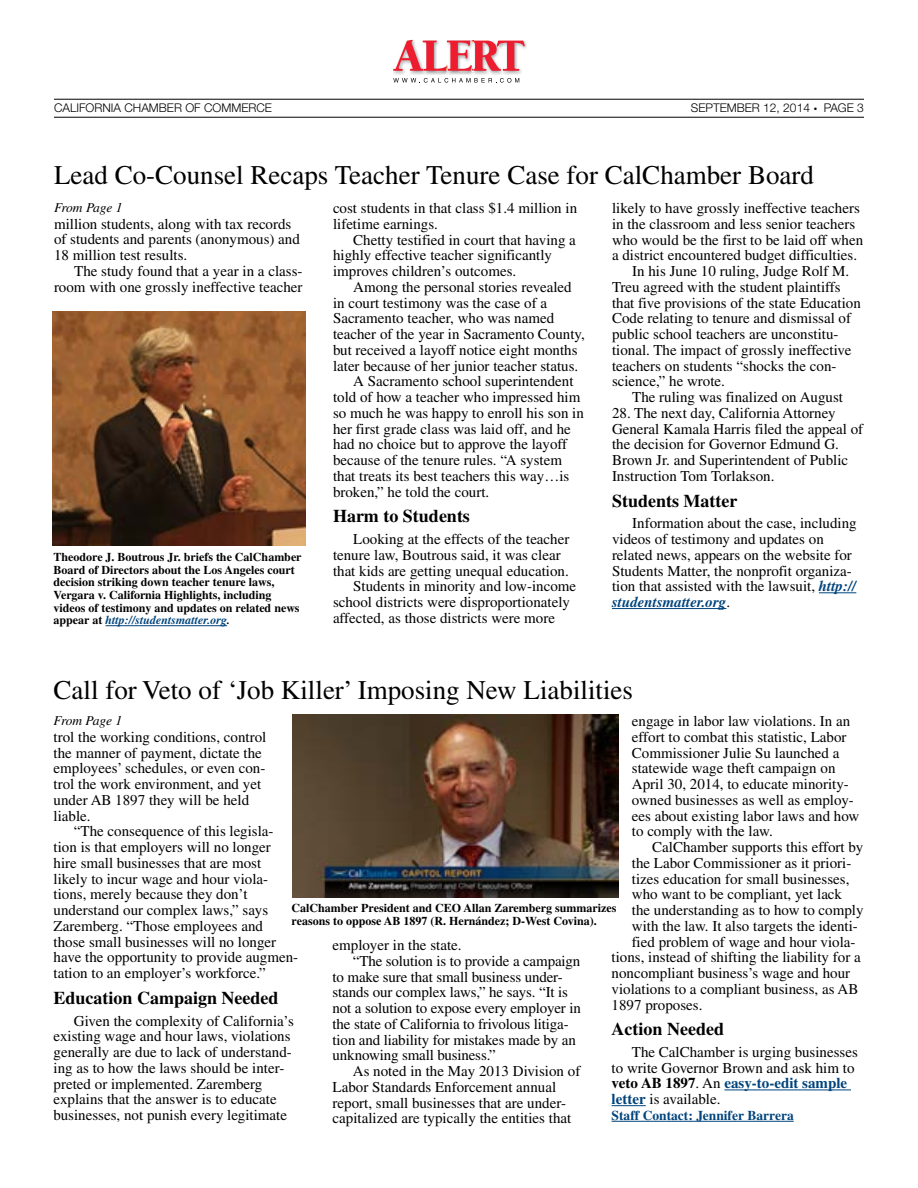
<style>
.page{position:relative;width:918px;height:1188px;background:#fff}
.page>*{position:absolute;margin:0;border:0;box-sizing:border-box;transform-origin:0 0}
.t1{font:27px "Times";color:#000}
.t2{font:700 18px "Times";color:#000}
.t3{font:15px/15.8px "Times";color:#000}
.t4{font:700 13.5px "Times";color:#00447c}
.t5{font:italic 13.5px "Times";letter-spacing:-.025em;color:#000}
.t6{font:700 12px/12.8px "Times";color:#000}
.t7{font:300 12px "Helvetica Neue LT Std";color:#000}
.s1{font-weight:700;font-style:italic;color:#00447c}
.s2{font-style:italic;color:#00447c}
.s3{font-style:italic}
.s4{font-weight:700}
.s5{font-weight:700;color:#00447c}
</style>
<div class="page">
<hr style="left:54px;top:99px;width:810px;height:1px;background:#000">
<hr style="left:54px;top:117px;width:810px;height:1px;background:#000">
<img style="left:426px;top:72px;width:21px;height:2px">
<img style="left:503px;top:41px;width:23px;height:33px">
<img style="left:393px;top:72px;width:33px;height:2px">
<img style="left:474px;top:72px;width:29px;height:2px">
<img style="left:447px;top:72px;width:27px;height:2px">
<svg style="left:393px;top:40px;width:132px;height:32px"></svg>
<svg style="left:393px;top:78px;width:126px;height:5px"></svg>
<hr style="left:819px;top:592px;width:37px;height:1px;background:#00447c">
<hr style="left:612px;top:608px;width:114px;height:1px;background:#00447c">
<hr style="left:106px;top:625px;width:121px;height:1px;background:#00447c">
<img style="left:53px;top:312px;width:253px;height:233px">
<hr style="left:724px;top:1090px;width:127px;height:1px;background:#00447c">
<hr style="left:612px;top:1105px;width:34px;height:1px;background:#00447c">
<hr style="left:612px;top:1121px;width:182px;height:1px;background:#00447c">
<img style="left:292px;top:714px;width:326px;height:184px">
<p class="t7" style="left:54px;top:101px;width:220px">CALIFORNIA CHAMBER OF COMMERCE</p>
<p class="t7" style="left:691px;top:101px;width:175px">SEPTEMBER 12, 2014 ● PAGE 3</p>
<h1 class="t1" style="left:54px;top:160px;width:762px">Lead Co-Counsel Recaps Teacher Tenure Case for CalChamber Board</h1>
<p class="t5" style="left:54px;top:200px;width:70px">From Page 1</p>
<p class="t3" style="left:333px;top:200px;width:246px">cost students in that class $1.4 million in lifetime earnings.</p>
<p class="t3" style="left:333px;top:232px;width:244px;text-indent:20px">Chetty testified in court that having a highly effective teacher significantly improves children’s outcomes.</p>
<p class="t3" style="left:353px;top:279px;width:220px">Among the personal stories revealed</p>
<p class="t3" style="left:333px;top:295px;width:216px">in court testimony was the case of a</p>
<p class="t3" style="left:333px;top:310px;width:223px">Sacramento teacher, who was named</p>
<p class="t3" style="left:333px;top:326px;width:253px">teacher of the year in Sacramento County,</p>
<p class="t3" style="left:333px;top:342px;width:246px">but received a layoff notice eight months</p>
<p class="t3" style="left:333px;top:358px;width:247px">later because of her junior teacher status.</p>
<p class="t3" style="left:353px;top:373px;width:222px">A Sacramento school superintendent</p>
<p class="t3" style="left:333px;top:389px;width:249px">told of how a teacher who impressed him</p>
<p class="t3" style="left:333px;top:405px;width:252px">so much he was happy to enroll his son in</p>
<p class="t3" style="left:333px;top:421px;width:239px">her first grade class was laid off, and he</p>
<p class="t3" style="left:333px;top:436px;width:236px">had no choice but to approve the layoff</p>
<p class="t3" style="left:333px;top:452px;width:231px">because of the tenure rules. “A system</p>
<p class="t3" style="left:333px;top:468px;width:238px">that treats its best teachers this way…is</p>
<p class="t3" style="left:333px;top:484px;width:158px">broken,” he told the court.</p>
<p class="t2" style="left:333px;top:506px;width:138px">Harm to Students</p>
<p class="t3" style="left:353px;top:531px;width:218px">Looking at the effects of the teacher</p>
<p class="t3" style="left:333px;top:547px;width:229px">tenure law, Boutrous said, it was clear</p>
<p class="t3" style="left:333px;top:563px;width:237px">that kids are getting unequal education.</p>
<p class="t3" style="left:353px;top:578px;width:224px">Students in minority and low-income</p>
<p class="t3" style="left:333px;top:594px;width:239px">school districts were disproportionately</p>
<p class="t3" style="left:333px;top:610px;width:224px">affected, as those districts were more</p>
<p class="t3" style="left:612px;top:200px;width:249px">likely to have grossly ineffective teachers</p>
<p class="t3" style="left:612px;top:216px;width:245px">in the classroom and less senior teachers</p>
<p class="t3" style="left:612px;top:232px;width:253px">who would be the first to be laid off when</p>
<p class="t3" style="left:612px;top:247px;width:247px">a district encountered budget difficulties.</p>
<p class="t3" style="left:632px;top:263px;width:219px">In his June 10 ruling, Judge Rolf M.</p>
<p class="t3" style="left:612px;top:279px;width:230px">Treu agreed with the student plaintiffs</p>
<p class="t3" style="left:612px;top:295px;width:250px">that five provisions of the state Education</p>
<p class="t3" style="left:612px;top:310px;width:241px">Code relating to tenure and dismissal of</p>
<p class="t3" style="left:612px;top:326px;width:228px">public school teachers are unconstitu-</p>
<p class="t3" style="left:612px;top:342px;width:241px">tional. The impact of grossly ineffective</p>
<p class="t3" style="left:612px;top:358px;width:226px">teachers on students “shocks the con-</p>
<p class="t3" style="left:612px;top:373px;width:115px">science,” he wrote.</p>
<p class="t3" style="left:632px;top:389px;width:212px">The ruling was finalized on August</p>
<p class="t3" style="left:612px;top:405px;width:253px">28. The next day, California Attorney General Kamala Harris filed the appeal of the decision for Governor Edmund G.<br>Brown Jr. and Superintendent of Public Instruction Tom Torlakson.</p>
<p class="t2" style="left:612px;top:490px;width:127px">Students Matter</p>
<p class="t3" style="left:612px;top:515px;width:246px;text-indent:20px">Information about the case, including videos of testimony and updates on related news, appears on the website for Students Matter, the nonprofit organiza&shy;tion that assisted with the lawsuit, <span class="s1">http:// studentsmatter.org</span>.</p>
<p class="t3" style="left:54px;top:216px;width:247px">million students, along with tax records of students and parents (anonymous) and<br>18 million test results.</p>
<p class="t3" style="left:54px;top:263px;width:250px;text-align:right">The study found that a year in a class&shy;room with one grossly ineffective teacher</p>
<p class="t6" style="left:54px;top:550px;width:250px">Theodore J. Boutrous Jr. briefs the CalChamber Board of Directors about the Los Angeles court decision striking down teacher tenure laws, Vergara v. California Highlights, including videos of testimony and updates on related news appear at <span class="s2">http://studentsmatter.org</span><span class="s3">.</span></p>
<h1 class="t1" style="left:54px;top:675px;width:581px">Call for Veto of ‘Job Killer’ Imposing New Liabilities</h1>
<p class="t5" style="left:54px;top:713px;width:70px">From Page 1</p>
<p class="t3" style="left:632px;top:713px;width:229px">engage in labor law violations. In an effort to combat this statistic, Labor Commissioner Julie Su launched a statewide wage theft campaign on April 30, 2014, to educate minority&shy;owned businesses as well as employ&shy;ees about existing labor laws and how to comply with the law.</p>
<p class="t3" style="left:652px;top:839px;width:213px">CalChamber supports this effort by</p>
<p class="t3" style="left:632px;top:855px;width:221px">the Labor Commissioner as it priori-</p>
<p class="t3" style="left:632px;top:871px;width:219px">tizes education for small businesses,</p>
<p class="t3" style="left:632px;top:886px;width:212px">who want to be compliant, yet lack</p>
<p class="t3" style="left:632px;top:902px;width:233px">the understanding as to how to comply</p>
<p class="t3" style="left:632px;top:918px;width:228px">with the law. It also targets the identi-</p>
<p class="t3" style="left:632px;top:934px;width:225px">fied problem of wage and hour viola-</p>
<p class="t3" style="left:612px;top:949px;width:251px">tions, instead of shifting the liability for a</p>
<p class="t3" style="left:612px;top:965px;width:240px">noncompliant business’s wage and hour</p>
<p class="t3" style="left:612px;top:981px;width:248px">violations to a compliant business, as AB</p>
<p class="t3" style="left:612px;top:997px;width:92px">1897 proposes.</p>
<p class="t2" style="left:612px;top:1018px;width:114px">Action Needed</p>
<p class="t3" style="left:612px;top:1044px;width:248px;text-indent:20px">The CalChamber is urging businesses to write Governor Brown and ask him to <span class="s4">veto AB 1897</span>. An <span class="s5">easy-to-edit sample letter</span> is available.</p>
<p class="t4" style="left:612px;top:1107px;width:184px">Staff Contact: Jennifer Barrera</p>
<p class="t3" style="left:54px;top:729px;width:214px">trol the working conditions, control the manner of payment, dictate the employees’ schedules, or even con&shy;trol the work environment, and yet under AB 1897 they will be held liable.</p>
<p class="t3" style="left:54px;top:823px;width:246px;text-indent:20px">“The consequence of this legisla&shy;tion is that employers will no longer<br>hire small businesses that are most likely to incur wage and hour viola&shy;tions, merely because they don’t understand our complex laws,” says Zaremberg. “Those employees and those small businesses will no longer have the opportunity to provide augmen&shy;tation to an employer’s workforce.”</p>
<p class="t2" style="left:54px;top:987px;width:227px">Education Campaign Needed</p>
<p class="t3" style="left:54px;top:1013px;width:242px;text-indent:20px">Given the complexity of California’s existing wage and hour laws, violations generally are due to lack of understand&shy;ing as to how the laws should be inter&shy;preted or implemented. Zaremberg explains that the answer is to educate businesses, not punish every legitimate</p>
<p class="t6" style="left:292px;top:901px;width:326px">CalChamber President and CEO Allan Zaremberg summarizes reasons to oppose AB 1897 (R. Hernández; D-West Covina).</p>
<p class="t3" style="left:333px;top:937px;width:130px">employer in the state.</p>
<p class="t3" style="left:353px;top:953px;width:229px">“The solution is to provide a campaign</p>
<p class="t3" style="left:333px;top:969px;width:232px">to make sure that small business under-</p>
<p class="t3" style="left:333px;top:984px;width:237px">stands our complex laws,” he says. “It is</p>
<p class="t3" style="left:333px;top:1000px;width:250px">not a solution to expose every employer in</p>
<p class="t3" style="left:333px;top:1016px;width:238px">the state of California to frivolous litiga-</p>
<p class="t3" style="left:333px;top:1032px;width:245px">tion and liability for mistakes made by an</p>
<p class="t3" style="left:333px;top:1047px;width:165px">unknowing small business.”</p>
<p class="t3" style="left:353px;top:1063px;width:229px">As noted in the May 2013 Division of</p>
<p class="t3" style="left:333px;top:1079px;width:225px">Labor Standards Enforcement annual</p>
<p class="t3" style="left:333px;top:1095px;width:235px">report, small businesses that are under-</p>
<p class="t3" style="left:333px;top:1110px;width:240px">capitalized are typically the entities that</p>
</div>
